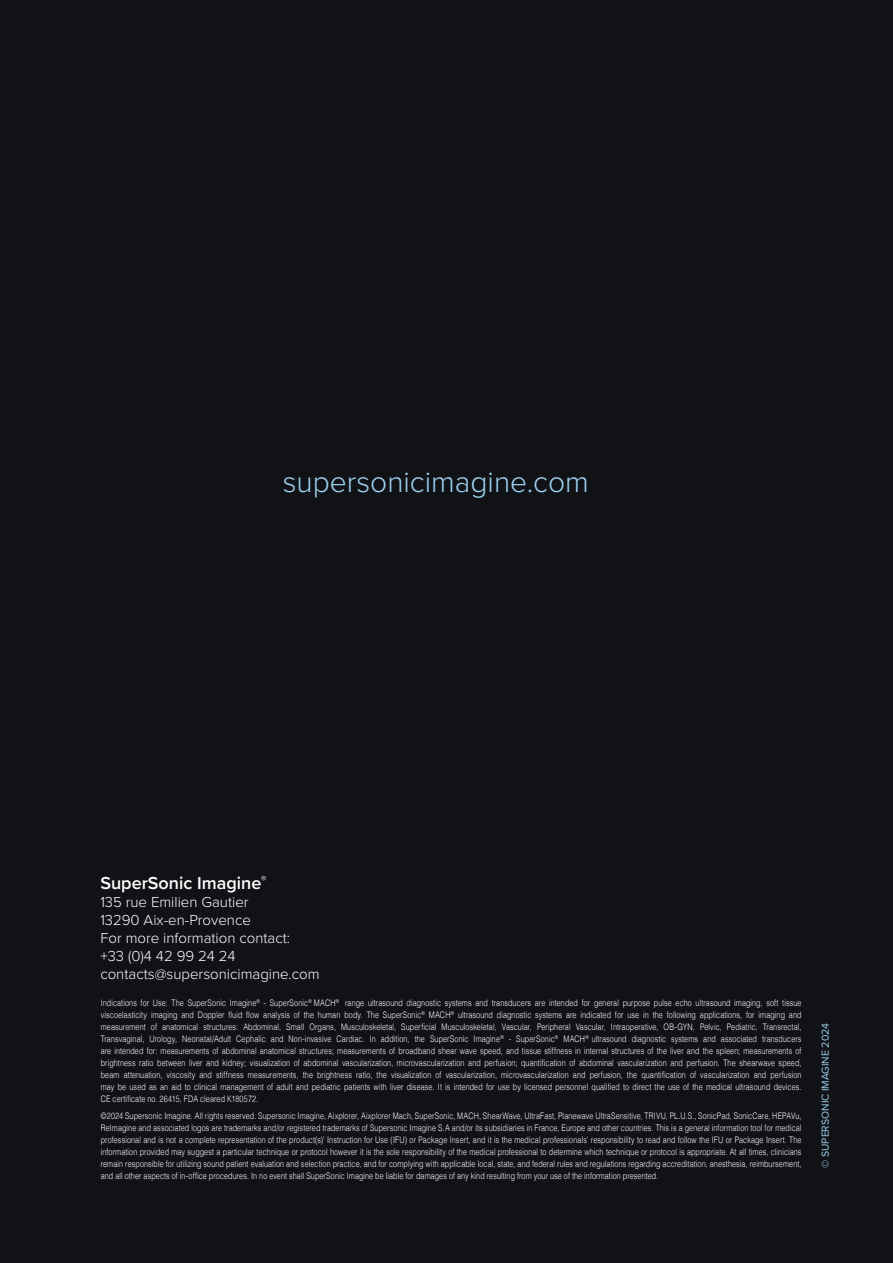
<style>
.page{position:relative;width:893px;height:1263px;background:#101216}
.page>*{position:absolute;margin:0;border:0;box-sizing:border-box;transform-origin:0 0}
.t1{font:300 30px "Proxima Nova";color:#9cd1ef}
.t2{font:600 18px "Proxima Nova";color:#fff}
.t3{font:300 15px "Proxima Nova";color:#fff}
.t4{font:10.5px "Proxima Nova";color:#9cd1ef}
.t5{font:300 9px/12px "Helvetica";letter-spacing:.015em;color:#fff;text-align:justify;scale:.8 1}
</style>
<div class="page">
<p class="t1" style="left:283px;top:460px;width:308px">supersonicimagine.com</p>
<p class="t2" style="left:100px;top:869px;width:168px">SuperSonic Imagine<sup>®</sup></p>
<p class="t3" style="left:100px;top:891px;width:150px">135 rue Emilien Gautier</p>
<p class="t3" style="left:100px;top:909px;width:152px">13290 Aix-en-Provence</p>
<p class="t3" style="left:100px;top:927px;width:191px">For more information contact:</p>
<p class="t3" style="left:100px;top:945px;width:137px">+33 (0)4 42 99 24 24</p>
<p class="t3" style="left:100px;top:963px;width:221px">contacts@supersonicimagine.com</p>
<p class="t5" style="left:101px;top:996px;width:877px">Indications for Use: The SuperSonic Imagine<sup>®</sup> - SuperSonic<sup>®</sup> MACH<sup>®</sup> range ultrasound diagnostic systems and transducers are intended for general purpose pulse echo ultrasound imaging, soft tissue viscoelasticity imaging and Doppler fluid flow analysis of the human body. The SuperSonic<sup>®</sup> MACH<sup>®</sup> ultrasound diagnostic systems are indicated for use in the following applications, for imaging and measurement of anatomical structures: Abdominal, Small Organs, Musculoskeletal, Superficial Musculoskeletal, Vascular, Peripheral Vascular, Intraoperative, OB-GYN, Pelvic, Pediatric, Transrectal, Transvaginal, Urology, Neonatal/Adult Cephalic and Non-invasive Cardiac. In addition, the SuperSonic Imagine<sup>®</sup> - SuperSonic<sup>®</sup> MACH<sup>®</sup> ultrasound diagnostic systems and associated transducers are intended for: measurements of abdominal anatomical structures; measurements of broadband shear wave speed, and tissue stiffness in internal structures of the liver and the spleen; measurements of brightness ratio between liver and kidney; visualization of abdominal vascularization, microvascularization and perfusion; quantification of abdominal vascularization and perfusion. The shearwave speed, beam attenuation, viscosity and stiffness measurements, the brightness ratio, the visualization of vascularization, microvascularization and perfusion, the quantification of vascularization and perfusion may be used as an aid to clinical management of adult and pediatric patients with liver disease. It is intended for use by licensed personnel qualified to direct the use of the medical ultrasound devices.<br>CE certificate no. 26415, FDA cleared K180572.</p>
<p class="t5" style="left:101px;top:1109px;width:877px">©2024 Supersonic Imagine. All rights reserved. Supersonic Imagine, Aixplorer, Aixplorer Mach, SuperSonic, MACH, ShearWave, UltraFast, Planewave UltraSensitive, TRIVU, PL.U.S., SonicPad, SonicCare, HEPAVu, ReImagine and associated logos are trademarks and/or registered trademarks of Supersonic Imagine S.A and/or its subsidiaries in France, Europe and other countries. This is a general information tool for medical professional and is not a complete representation of the product(s)’ Instruction for Use (IFU) or Package Insert, and it is the medical professionals’ responsibility to read and follow the IFU or Package Insert. The information provided may suggest a particular technique or protocol however it is the sole responsibility of the medical professional to determine which technique or protocol is appropriate. At all times, clinicians remain responsible for utilizing sound patient evaluation and selection practice, and for complying with applicable local, state, and federal rules and regulations regarding accreditation, anesthesia, reimbursement, and all other aspects of in-office procedures. In no event shall SuperSonic Imagine be liable for damages of any kind resulting from your use of the information presented.</p>
<p class="t4" style="left:817px;top:1168px;width:147px;rotate:-90deg">© SUPERSONIC IMAGINE 2024</p>
</div>
